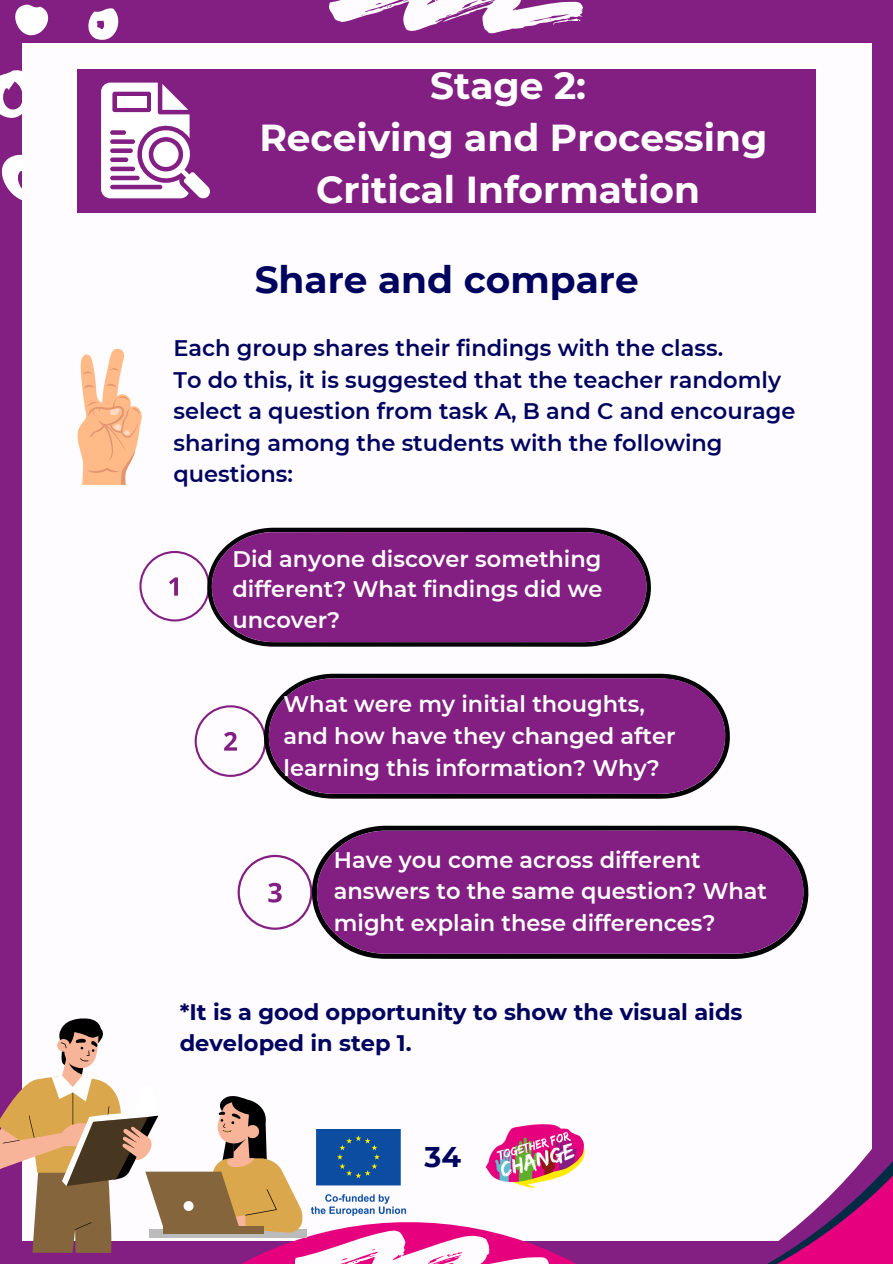
<style>
.page{position:relative;width:893px;height:1264px;background:#fff}
.page>*{position:absolute;margin:0;border:0;box-sizing:border-box;transform-origin:0 0}
.t1{font:700 37.5px/51.8px "Montserrat";color:#fff;text-align:center}
.t2{font:700 37.5px "Montserrat";color:#01045f}
.t3{font:700 28.5px "Montserrat";color:#01045f}
.t4{font:600 22.5px/31.5px "Montserrat";color:#fff}
.t5{font:600 22.5px/31.5px "Montserrat";color:#01045f}
.t6{font:700 22.5px/31.5px "Montserrat";color:#01045f}
</style>
<div class="page">
<div style="left:0;top:0;width:892px;height:1263px;background:#831f82"></div>
<svg style="left:15px;top:4px;width:34px;height:32px"></svg>
<svg style="left:88px;top:8px;width:31px;height:32px"></svg>
<svg style="left:0;top:64px;width:23px;height:71px"></svg>
<svg style="left:1px;top:152px;width:22px;height:50px"></svg>
<div style="left:23px;top:43px;width:848px;height:1197px;background:#fefcff"></div>
<svg style="left:548px;top:1124px;width:69px;height:139px"></svg>
<svg style="left:329px;top:0;width:253px;height:34px"></svg>
<svg style="left:617px;top:1063px;width:275px;height:200px"></svg>
<div style="left:77px;top:69px;width:738px;height:143px;background:#831f82"></div>
<svg style="left:101px;top:82px;width:109px;height:116px"></svg>
<svg style="left:0;top:1015px;width:548px;height:248px"></svg>
<svg style="left:77px;top:349px;width:65px;height:136px"></svg>
<svg style="left:139px;top:551px;width:62px;height:70px"></svg>
<svg style="left:201px;top:527px;width:450px;height:119px"></svg>
<svg style="left:211px;top:532px;width:436px;height:110px;background:#852784"></svg>
<svg style="left:195px;top:705px;width:63px;height:72px"></svg>
<svg style="left:258px;top:673px;width:472px;height:125px"></svg>
<svg style="left:267px;top:678px;width:459px;height:115px;background:#852784"></svg>
<svg style="left:237px;top:854px;width:68px;height:75px"></svg>
<svg style="left:305px;top:825px;width:504px;height:133px"></svg>
<svg style="left:315px;top:830px;width:489px;height:123px;background:#842783"></svg>
<p class="t1" style="left:259px;top:60px;width:509px">Stage 2:<br>Receiving and Processing<br>Critical Information</p>
<p class="t2" style="left:255px;top:256px;width:385px">Share and compare</p>
<p class="t5" style="left:173px;top:332px;width:551px">Each group shares their findings with the class.</p>
<h1 class="t5" style="left:173px;top:363px;width:623px">To do this, it is suggested that the teacher randomly select a question from task A, B and C and encourage sharing among the students with the following questions:</h1>
<p class="t4" style="left:232px;top:543px;width:371px;line-height:30.3px;text-align:justify">Did anyone discover something different? What findings did we uncover?</p>
<h1 class="t4" style="left:283px;top:688px;width:393px">What were my initial thoughts, and how have they changed after learning this information? Why?</h1>
<p class="t4" style="left:334px;top:843px;width:435px">Have you come across different answers to the same question? What might explain these differences?</p>
<p class="t6" style="left:180px;top:996px;width:564px">*It is a good opportunity to show the visual aids developed in step 1.</p>
<p class="t3" style="left:424px;top:1139px;width:38px">34</p>
</div>
